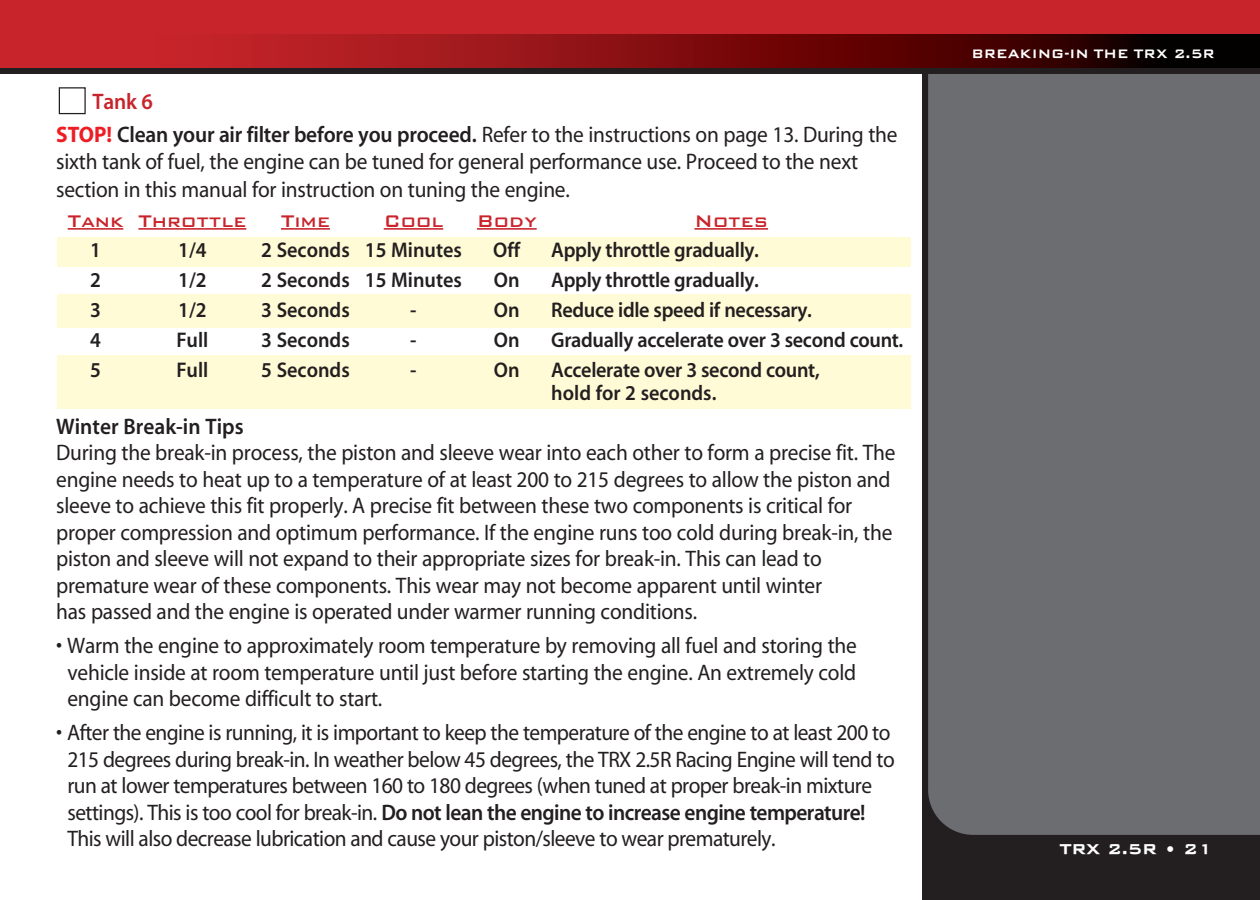
<style>
.page{position:relative;width:1260px;height:900px;background:#fff}
.page>*{position:absolute;margin:0;border:0;box-sizing:border-box;transform-origin:0 0}
.t1{font:22.5px/26.5px "Myriad";letter-spacing:-.01em;color:#231f20;scale:.95 1}
.t2{font:22.5px "Bank Gothic Medium BT";color:#c8242b;scale:.95 1}
.t3{font:600 22.5px "Myriad";color:#231f20;scale:.95 1}
.t4{font:600 21.25px/30px "Myriad";letter-spacing:-.015em;color:#231f20;text-align:justify;scale:.95 1}
.t5{font:18.75px "Bank Gothic Bold BT";letter-spacing:-.01em;color:#fff}
.t6{font:16.25px "Bank Gothic Semi Bold BT";color:#fff;scale:.95 1}
.s1{font-weight:600;color:#c8242b}
.s2{font-weight:700;color:#ee1d23}
.s3{font-weight:600}
</style>
<div class="page">
<div style="left:59px;top:87px;width:27px;height:27px;border:1px solid #231f20"></div>
<div style="left:922px;top:11px;width:338px;height:889px;background:#231f20"></div>
<div style="left:928px;top:74px;width:332px;height:761px;background:#6c6d70"></div>
<div style="left:0;top:51px;width:1260px;height:22px;background:#231f20"></div>
<div style="left:0;top:0;width:1260px;height:65px;background:#c8242b"></div>
<svg style="left:0;top:35px;width:1260px;height:33px"></svg>
<div style="left:57px;top:237px;width:854px;height:171px;background:#fffbd6"></div>
<div style="left:57px;top:328px;width:854px;height:27px;background:#fff"></div>
<div style="left:57px;top:267px;width:854px;height:27px;background:#fff"></div>
<hr style="left:68px;top:228px;width:55px;height:2px;background:#c8242b">
<hr style="left:138px;top:228px;width:108px;height:2px;background:#c8242b">
<hr style="left:281px;top:228px;width:49px;height:2px;background:#c8242b">
<hr style="left:384px;top:228px;width:59px;height:2px;background:#c8242b">
<hr style="left:477px;top:228px;width:60px;height:2px;background:#c8242b">
<hr style="left:694px;top:228px;width:74px;height:2px;background:#c8242b">
<p class="t1" style="left:56px;top:86px;width:887px;line-height:33px;text-indent:36px"><span class="s1">Tank 6<br></span><span class="s2">STOP!</span> <span class="s3">Clean your air filter before you proceed.</span> Refer to the instructions on page 13. During the</p>
<p class="t1" style="left:56px;top:150px;width:846px;line-height:27.5px">sixth tank of fuel, the engine can be tuned for general performance use. Proceed to the next section in this manual for instruction on tuning the engine.</p>
<p class="t2" style="left:68px;top:206px;width:60px">Tank</p>
<p class="t4" style="left:90px;top:237px;width:13px">1<br>2<br>3<br>4<br>5</p>
<p class="t2" style="left:138px;top:206px;width:115px">Throttle</p>
<p class="t4" style="left:176px;top:237px;width:35px">1/4<br>1/2<br>1/2<br>Full Full</p>
<p class="t2" style="left:281px;top:206px;width:53px">Time</p>
<p class="t4" style="left:261px;top:237px;width:95px">2 Seconds 2 Seconds 3 Seconds 3 Seconds 5 Seconds</p>
<p class="t2" style="left:384px;top:206px;width:64px">Cool</p>
<p class="t4" style="left:365px;top:237px;width:104px;text-align:center">15 Minutes<br>15 Minutes -<br>-<br>-</p>
<p class="t2" style="left:477px;top:206px;width:64px">Body</p>
<p class="t4" style="left:493px;top:237px;width:30px">Off On On On On</p>
<p class="t2" style="left:694px;top:206px;width:79px">Notes</p>
<p class="t4" style="left:551px;top:237px;width:372px;text-align:left">Apply throttle gradually.<br>Apply throttle gradually.<br>Reduce idle speed if necessary.<br>Gradually accelerate over 3 second count.<br>Accelerate over 3 second count,</p>
<p class="t4" style="left:551px;top:379px;width:175px">hold for 2 seconds.</p>
<p class="t3" style="left:56px;top:418px;width:199px">Winter Break-in Tips</p>
<p class="t1" style="left:56px;top:441px;width:885px">During the break-in process, the piston and sleeve wear into each other to form a precise fit. The engine needs to heat up to a temperature of at least 200 to 215 degrees to allow the piston and sleeve to achieve this fit properly. A precise fit between these two components is critical for proper compression and optimum performance. If the engine runs too cold during break-in, the piston and sleeve will not expand to their appropriate sizes for break-in. This can lead to premature wear of these components. This wear may not become apparent until winter<br>has passed and the engine is operated under warmer running conditions.</p>
<p class="t1" style="left:67px;top:634px;width:833px;text-align:justify;text-indent:-11px">• Warm the engine to approximately room temperature by removing all fuel and storing the vehicle inside at room temperature until just before starting the engine. An extremely cold engine can become difficult to start.</p>
<p class="t1" style="left:67px;top:721px;width:872px;text-indent:-11px">• After the engine is running, it is important to keep the temperature of the engine to at least 200 to 215 degrees during break-in. In weather below 45 degrees, the TRX 2.5R Racing Engine will tend to run at lower temperatures between 160 to 180 degrees (when tuned at proper break-in mixture settings). This is too cool for break-in. <span class="s3">Do not lean the engine to increase engine temperature!<br></span>This will also decrease lubrication and cause your piston/sleeve to wear prematurely.</p>
<p class="t6" style="left:971px;top:43px;width:258px">BREAKING-IN THE TRX 2.5R</p>
<p class="t5" style="left:1060px;top:837px;width:154px">TRX 2.5R • 21</p>
</div>
